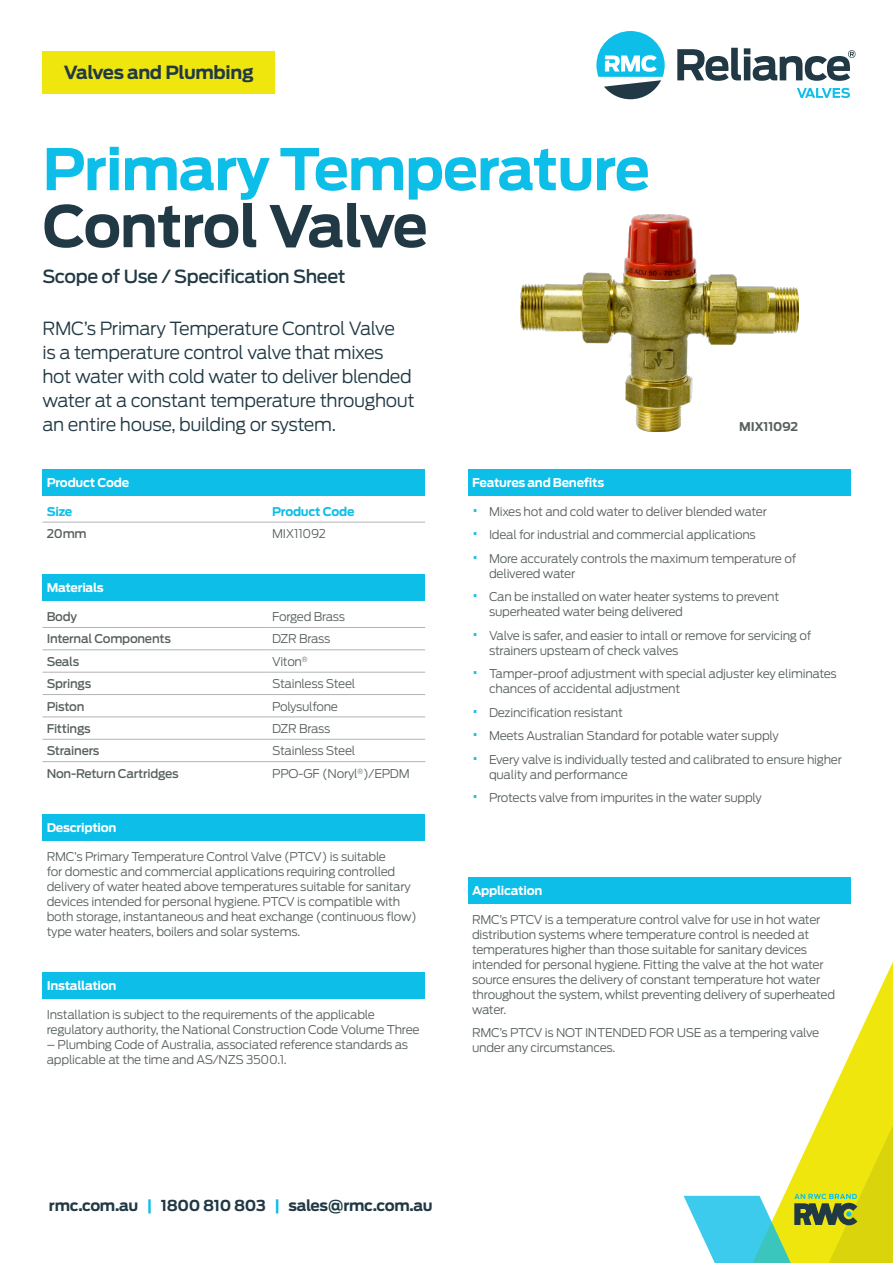
<style>
.page{position:relative;width:893px;height:1263px;background:#fff}
.page>*{position:absolute;margin:0;border:0;box-sizing:border-box;transform-origin:0 0}
.H1_-_Blue{font:700 57px "Antenna";letter-spacing:-.02em;color:#0dbee9}
.H1_-_Dark_Blue{font:700 57px "Antenna";letter-spacing:-.025em;color:#213944}
.Description_Blurb{font:300 18px/24px "Antenna";letter-spacing:-.02em;color:#213944}
.Scope_of_Use{font:500 18px "Antenna";letter-spacing:-.02em;color:#213944}
.t1{font:700 18px "Antenna";letter-spacing:-.02em;color:#213944}
.t2{font:700 15px "Antenna";letter-spacing:-.02em;color:#213944}
.Table_Body_-_Paragra{font:300 12px/15px "Antenna";letter-spacing:-.02em;color:#585f5f}
.Table_Body_-_Standar{font:300 12px "Antenna";letter-spacing:-.02em;color:#585f5f}
.Table_Body_-_Bold{font:500 12px "Antenna";letter-spacing:-.02em;color:#585f5f}
.Table_Heading{font:700 12px "Antenna";letter-spacing:-.02em;color:#fff}
.Table_Subheading{font:700 12px "Antenna";letter-spacing:-.02em;color:#0dbee9}
.Product_Code_Text{font:700 12px "Antenna";letter-spacing:-.02em;color:#585f5f}
.s1{font-size:18px;color:#0dbee9}
.s2{color:#0dbee9}
</style>
<div class="page">
<svg style="left:838px;top:962px;width:55px;height:117px"></svg>
<svg style="left:684px;top:1079px;width:209px;height:184px"></svg>
<svg style="left:677px;top:48px;width:178px;height:33px"></svg>
<svg style="left:797px;top:88px;width:53px;height:10px"></svg>
<svg style="left:596px;top:31px;width:69px;height:68px"></svg>
<div style="left:43px;top:51px;width:232px;height:42px;background:#efe60e"></div>
<div style="left:43px;top:574px;width:382px;height:27px;background:#0dbee9"></div>
<hr style="left:43px;top:649px;width:225px;height:1px;background:#b1b4b5">
<hr style="left:268px;top:649px;width:157px;height:1px;background:#b1b4b5">
<hr style="left:43px;top:672px;width:225px;height:1px;background:#b1b4b5">
<hr style="left:268px;top:672px;width:157px;height:1px;background:#b1b4b5">
<hr style="left:43px;top:694px;width:225px;height:1px;background:#b1b4b5">
<hr style="left:268px;top:694px;width:157px;height:1px;background:#b1b4b5">
<hr style="left:43px;top:627px;width:225px;height:1px;background:#b1b4b5">
<hr style="left:268px;top:627px;width:157px;height:1px;background:#b1b4b5">
<hr style="left:43px;top:739px;width:225px;height:1px;background:#b1b4b5">
<hr style="left:268px;top:739px;width:157px;height:1px;background:#b1b4b5">
<hr style="left:43px;top:717px;width:225px;height:1px;background:#b1b4b5">
<hr style="left:268px;top:717px;width:157px;height:1px;background:#b1b4b5">
<hr style="left:43px;top:761px;width:225px;height:1px;background:#b1b4b5">
<hr style="left:268px;top:761px;width:157px;height:1px;background:#b1b4b5">
<div style="left:468px;top:469px;width:382px;height:26px;background:#0dbee9"></div>
<div style="left:43px;top:469px;width:382px;height:26px;background:#0dbee9"></div>
<hr style="left:43px;top:522px;width:225px;height:1px;background:#b1b4b5">
<hr style="left:268px;top:522px;width:157px;height:1px;background:#b1b4b5">
<div style="left:43px;top:814px;width:382px;height:26px;background:#0dbee9"></div>
<div style="left:468px;top:877px;width:382px;height:26px;background:#0dbee9"></div>
<div style="left:43px;top:972px;width:382px;height:26px;background:#0dbee9"></div>
<img style="left:520px;top:215px;width:278px;height:216px">
<h2 class="t1" style="left:64px;top:62px;width:191px">Valves and Plumbing</h2>
<p class="H1_-_Blue" style="left:43px;top:135px;width:609px">Primary Temperature</p>
<p class="H1_-_Dark_Blue" style="left:43px;top:192px;width:387px">Control Valve</p>
<p class="Scope_of_Use" style="left:43px;top:266px;width:305px">Scope of Use / Specification Sheet</p>
<p class="Description_Blurb" style="left:43px;top:317px;width:374px">RMC’s Primary Temperature Control Valve<br>is a temperature control valve that mixes hot water with cold water to deliver blended water at a constant temperature throughout an entire house, building or system.</p>
<p class="Table_Heading" style="left:47px;top:475px;width:84px">Product Code</p>
<p class="Table_Subheading" style="left:47px;top:504px;width:27px">Size</p>
<p class="Table_Subheading" style="left:272px;top:504px;width:84px">Product Code</p>
<p class="Table_Body_-_Bold" style="left:47px;top:527px;width:41px">20mm</p>
<p class="Table_Body_-_Standar" style="left:272px;top:527px;width:55px">MIX11092</p>
<p class="Table_Heading" style="left:47px;top:581px;width:58px">Materials</p>
<p class="Table_Body_-_Bold" style="left:47px;top:609px;width:32px">Body</p>
<p class="Table_Body_-_Standar" style="left:272px;top:609px;width:74px">Forged Brass</p>
<p class="Table_Body_-_Bold" style="left:47px;top:632px;width:126px">Internal Components</p>
<p class="Table_Body_-_Standar" style="left:272px;top:632px;width:60px">DZR Brass</p>
<p class="Table_Body_-_Bold" style="left:47px;top:654px;width:34px">Seals</p>
<p class="Table_Body_-_Standar" style="left:272px;top:654px;width:37px">Viton<sup>®</sup></p>
<p class="Table_Body_-_Bold" style="left:47px;top:677px;width:46px">Springs</p>
<p class="Table_Body_-_Standar" style="left:272px;top:677px;width:85px">Stainless Steel</p>
<p class="Table_Body_-_Bold" style="left:47px;top:699px;width:39px">Piston</p>
<p class="Table_Body_-_Standar" style="left:272px;top:699px;width:67px">Polysulfone</p>
<p class="Table_Body_-_Bold" style="left:47px;top:721px;width:46px">Fittings</p>
<p class="Table_Body_-_Standar" style="left:272px;top:721px;width:60px">DZR Brass</p>
<p class="Table_Body_-_Bold" style="left:47px;top:744px;width:54px">Strainers</p>
<p class="Table_Body_-_Standar" style="left:272px;top:744px;width:85px">Stainless Steel</p>
<p class="Table_Body_-_Bold" style="left:47px;top:766px;width:133px">Non-Return Cartridges</p>
<p class="Table_Body_-_Standar" style="left:272px;top:766px;width:139px">PPO-GF (Noryl<sup>®</sup>)/EPDM</p>
<p class="Table_Heading" style="left:47px;top:820px;width:71px">Description</p>
<p class="Table_Body_-_Paragra" style="left:47px;top:849px;width:372px">RMC’s Primary Temperature Control Valve (PTCV) is suitable<br>for domestic and commercial applications requiring controlled delivery of water heated above temperatures suitable for sanitary devices intended for personal hygiene. PTCV is compatible with both storage, instantaneous and heat exchange (continuous flow) type water heaters, boilers and solar systems.</p>
<p class="Table_Heading" style="left:47px;top:978px;width:71px">Installation</p>
<p class="Table_Body_-_Paragra" style="left:47px;top:1007px;width:374px">Installation is subject to the requirements of the applicable regulatory authority, the National Construction Code Volume Three</p>
<p class="Table_Body_-_Paragra" style="left:47px;top:1037px;width:363px">– Plumbing Code of Australia, associated reference standards as applicable at the time and AS/NZS 3500.1.</p>
<p class="Product_Code_Text" style="left:739px;top:420px;width:60px">MIX11092</p>
<p class="Table_Heading" style="left:472px;top:475px;width:134px">Features and Benefits</p>
<p class="Table_Body_-_Paragra" style="left:472px;top:504px;width:297px"><span class="s1">•</span> Mixes hot and cold water to deliver blended water</p>
<p class="Table_Body_-_Paragra" style="left:472px;top:527px;width:285px"><span class="s1">•</span> Ideal for industrial and commercial applications</p>
<p class="Table_Body_-_Paragra" style="left:489px;top:551px;width:309px;text-indent:-17px"><span class="s1">•</span> More accurately controls the maximum temperature of delivered water</p>
<p class="Table_Body_-_Paragra" style="left:489px;top:589px;width:292px;text-indent:-17px"><span class="s1">•</span> Can be installed on water heater systems to prevent superheated water being delivered</p>
<p class="Table_Body_-_Paragra" style="left:489px;top:628px;width:324px;text-indent:-17px"><span class="s1">•</span> Valve is safer, and easier to intall or remove for servicing of strainers upsteam of check valves</p>
<p class="Table_Body_-_Paragra" style="left:489px;top:666px;width:349px;text-indent:-17px"><span class="s1">•</span> Tamper-proof adjustment with special adjuster key eliminates chances of accidental adjustment</p>
<p class="Table_Body_-_Paragra" style="left:472px;top:705px;width:153px"><span class="s1">•</span> Dezincification resistant</p>
<p class="Table_Body_-_Paragra" style="left:472px;top:728px;width:308px"><span class="s1">•</span> Meets Australian Standard for potable water supply</p>
<p class="Table_Body_-_Paragra" style="left:489px;top:752px;width:355px;text-indent:-17px"><span class="s1">•</span> Every valve is individually tested and calibrated to ensure higher quality and performance</p>
<p class="Table_Body_-_Paragra" style="left:472px;top:790px;width:291px"><span class="s1">•</span> Protects valve from impurites in the water supply</p>
<p class="Table_Heading" style="left:472px;top:883px;width:72px">Application</p>
<p class="Table_Body_-_Paragra" style="left:472px;top:912px;width:365px">RMC’s PTCV is a temperature control valve for use in hot water distribution systems where temperature control is needed at temperatures higher than those suitable for sanitary devices intended for personal hygiene. Fitting the valve at the hot water source ensures the delivery of constant temperature hot water throughout the system, whilst preventing delivery of superheated water.</p>
<p class="Table_Body_-_Paragra" style="left:472px;top:1025px;width:349px">RMC’s PTCV is NOT INTENDED FOR USE as a tempering valve under any circumstances.</p>
<p class="t2" style="left:49px;top:1197px;width:385px">rmc.com.au <span class="s2">|</span> 1800 810 803 <span class="s2">|</span> sales@rmc.com.au</p>
</div>
